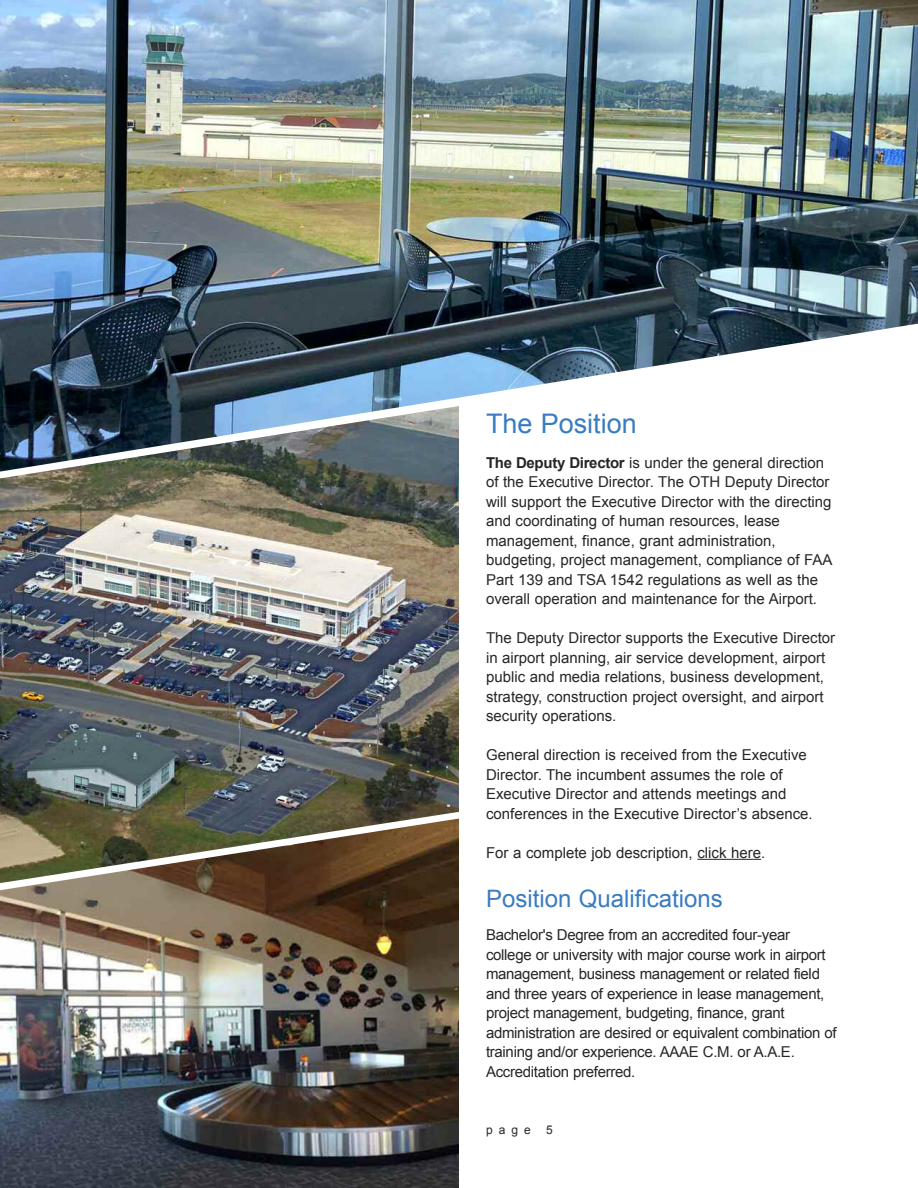
<style>
.page{position:relative;width:918px;height:1188px;background:#fff}
.page>*{position:absolute;margin:0;border:0;box-sizing:border-box;transform-origin:0 0}
.t1{font:27px "Arial";color:#397cc0}
.t2{font:24px "Arial";color:#397cc0}
.t3{font:15px/19.5px "Arial";color:#272627}
.t4{font:15px/19.5px "Arial";letter-spacing:-.02em;color:#272627}
.t5{font:12px "Arial";color:#272627}
.s1{font-weight:700}
</style>
<div class="page">
<img style="left:0;top:883px;width:459px;height:305px">
<img style="left:0;top:472px;width:459px;height:411px">
<hr style="left:697px;top:859px;width:64px;height:1px;background:#272627">
<img style="left:0;top:0;width:918px;height:472px">
<h1 class="t1" style="left:486px;top:408px;width:152px">The Position</h1>
<p class="t3" style="left:486px;top:453px;width:348px"><span class="s1">The Deputy Director</span> is under the general direction of the Executive Director. The OTH Deputy Director will support the Executive Director with the directing and coordinating of human resources, lease management, finance, grant administration, budgeting, project management, compliance of FAA Part 139 and TSA 1542 regulations as well as the overall operation and maintenance for the Airport.</p>
<p class="t3" style="left:486px;top:628px;width:351px">The Deputy Director supports the Executive Director in airport planning, air service development, airport public and media relations, business development, strategy, construction project oversight, and airport security operations.</p>
<p class="t3" style="left:486px;top:745px;width:328px">General direction is received from the Executive Director. The incumbent assumes the role of Executive Director and attends meetings and conferences in the Executive Director’s absence.</p>
<p class="t3" style="left:486px;top:843px;width:281px">For a complete job description, click here.</p>
<h2 class="t2" style="left:486px;top:885px;width:238px">Position Qualifications</h2>
<p class="t4" style="left:486px;top:925px;width:352px">Bachelor's Degree from an accredited four-year college or university with major course work in airport management, business management or related field and three years of experience in lease management, project management, budgeting, finance, grant administration are desired or equivalent combination of training and/or experience. AAAE C.M. or A.A.E.<br>Accreditation preferred.</p>
<p class="t5" style="left:486px;top:1123px;width:46px">page</p>
<p class="t5" style="left:546px;top:1123px;width:8px">5</p>
</div>
